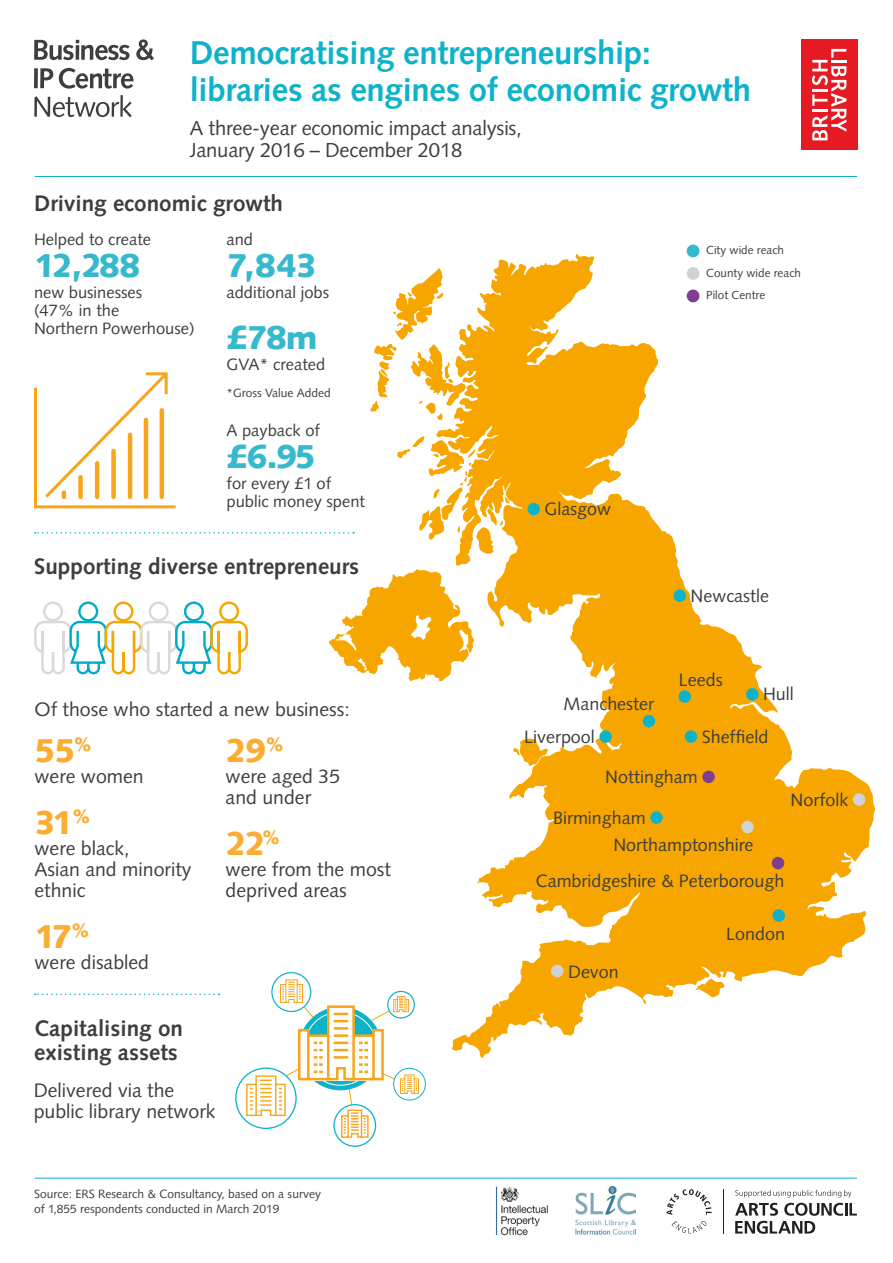
<style>
.page{position:relative;width:893px;height:1263px;background:#fff}
.page>*{position:absolute;margin:0;border:0;box-sizing:border-box;transform-origin:0 0}
.t1{font:700 33px/36px "Syntax";letter-spacing:-.01em;color:#0eb3c9}
.t2{font:900 33px "Syntax";letter-spacing:-.055em;color:#36b9cd}
.t3{font:900 33px "Syntax";letter-spacing:-.08em;color:#fbad33}
.t4{font:700 22.5px/24px "Syntax";color:#3e3e3f}
.t5{font:20.25px/22.5px "Syntax";letter-spacing:-.01em;color:#3e3e3f}
.t6{font:19.5px/21px "Syntax";color:#3e3e3f}
.t7{font:17.85px "Syntax";color:#3e3e3f}
.t8{font:16.5px/18px "Syntax";color:#3e3e3f}
.t9{font:12px/15px "Syntax";color:#3e3e3f}
.t10{font:11.7px "Syntax";color:#3e3e3f}
</style>
<div class="page">
<svg style="left:436px;top:253px;width:439px;height:805px"></svg>
<svg style="left:695px;top:979px;width:29px;height:18px"></svg>
<svg style="left:513px;top:738px;width:36px;height:28px"></svg>
<svg style="left:397px;top:436px;width:112px;height:118px"></svg>
<svg style="left:370px;top:268px;width:96px;height:152px"></svg>
<svg style="left:329px;top:569px;width:146px;height:113px"></svg>
<div style="left:527px;top:503px;width:13px;height:12px;background:#0eb3c9;border-radius:50%"></div>
<div style="left:673px;top:589px;width:13px;height:13px;background:#0eb3c9;border-radius:50%"></div>
<div style="left:746px;top:688px;width:12px;height:13px;background:#0eb3c9;border-radius:50%"></div>
<div style="left:678px;top:690px;width:13px;height:13px;background:#0eb3c9;border-radius:50%"></div>
<div style="left:643px;top:715px;width:12px;height:12px;background:#0eb3c9;border-radius:50%"></div>
<div style="left:599px;top:730px;width:13px;height:13px;background:#0eb3c9;border-radius:50%"></div>
<div style="left:685px;top:730px;width:12px;height:13px;background:#0eb3c9;border-radius:50%"></div>
<div style="left:702px;top:771px;width:13px;height:12px;background:#7f3e92;border-radius:50%"></div>
<div style="left:772px;top:857px;width:12px;height:12px;background:#7f3e92;border-radius:50%"></div>
<div style="left:772px;top:909px;width:13px;height:13px;background:#0eb3c9;border-radius:50%"></div>
<div style="left:650px;top:811px;width:13px;height:13px;background:#0eb3c9;border-radius:50%"></div>
<div style="left:551px;top:965px;width:13px;height:12px;background:#d1d2d4;border-radius:50%"></div>
<div style="left:741px;top:821px;width:13px;height:12px;background:#d1d2d4;border-radius:50%"></div>
<div style="left:853px;top:793px;width:12px;height:13px;background:#d1d2d4;border-radius:50%"></div>
<div style="left:393px;top:1068px;width:33px;height:32px;border:1px solid #0eb3c9;border-radius:50%"></div>
<img style="left:478px;top:1177px;width:88px;height:59px">
<svg style="left:34px;top:40px;width:96px;height:20px"></svg>
<svg style="left:136px;top:39px;width:18px;height:21px"></svg>
<svg style="left:34px;top:68px;width:4px;height:20px"></svg>
<svg style="left:40px;top:68px;width:13px;height:20px"></svg>
<svg style="left:59px;top:68px;width:75px;height:21px"></svg>
<svg style="left:34px;top:95px;width:98px;height:22px"></svg>
<div style="left:801px;top:39px;width:57px;height:111px;background:#e51a23"></div>
<svg style="left:812px;top:49px;width:34px;height:91px"></svg>
<svg style="left:735px;top:1203px;width:122px;height:31px"></svg>
<svg style="left:735px;top:1190px;width:116px;height:7px"></svg>
<svg style="left:667px;top:1189px;width:45px;height:44px"></svg>
<hr style="left:723px;top:1189px;width:1px;height:44px;background:#231f20">
<img style="left:575px;top:1186px;width:61px;height:49px">
<svg style="left:35px;top:532px;width:319px;height:2px"></svg>
<svg style="left:35px;top:993px;width:185px;height:2px"></svg>
<hr style="left:35px;top:176px;width:822px;height:1px;background:#0eb3c9">
<hr style="left:35px;top:1178px;width:822px;height:1px;background:#0eb3c9">
<svg style="left:34px;top:372px;width:142px;height:137px"></svg>
<svg style="left:34px;top:601px;width:214px;height:74px"></svg>
<div style="left:687px;top:267px;width:12px;height:13px;background:#d1d2d4;border-radius:50%"></div>
<div style="left:687px;top:245px;width:12px;height:12px;background:#36b9cd;border-radius:50%"></div>
<div style="left:687px;top:290px;width:12px;height:12px;background:#7f3e92;border-radius:50%"></div>
<svg style="left:245px;top:979px;width:174px;height:159px"></svg>
<div style="left:271px;top:972px;width:40px;height:40px;border:1px solid #0eb3c9;border-radius:50%"></div>
<div style="left:387px;top:991px;width:28px;height:27px;border:1px solid #0eb3c9;border-radius:50%"></div>
<div style="left:333px;top:1104px;width:43px;height:43px;border:1px solid #0eb3c9;border-radius:50%"></div>
<div style="left:235px;top:1067px;width:62px;height:62px;border:1px solid #0eb3c9;border-radius:50%"></div>
<p class="t1" style="left:190px;top:35px;width:563px">Democratising entrepreneurship: libraries as engines of economic growth</p>
<p class="t5" style="left:190px;top:117px;width:334px">A three-year economic impact analysis,<br>January 2016 – December 2018</p>
<p class="t4" style="left:34px;top:191px;width:250px">Driving economic growth</p>
<p class="t8" style="left:34px;top:231px;width:119px">Helped to create</p>
<p class="t2" style="left:34px;top:246px;width:108px">12,288</p>
<p class="t8" style="left:34px;top:283px;width:162px">new businesses<br>(47% in the<br>Northern Powerhouse)</p>
<p class="t8" style="left:227px;top:231px;width:28px">and</p>
<p class="t2" style="left:227px;top:246px;width:92px">7,843</p>
<p class="t8" style="left:227px;top:283px;width:104px">additional jobs</p>
<p class="t2" style="left:227px;top:318px;width:92px">£78m</p>
<p class="t8" style="left:227px;top:355px;width:100px">GVA* created</p>
<p class="t9" style="left:227px;top:385px;width:106px">*Gross Value Added</p>
<p class="t8" style="left:227px;top:421px;width:95px">A payback of</p>
<p class="t2" style="left:227px;top:436px;width:91px">£6.95</p>
<p class="t8" style="left:227px;top:474px;width:140px">for every £1 of public money spent</p>
<p class="t4" style="left:34px;top:555px;width:327px">Supporting diverse entrepreneurs</p>
<p class="t6" style="left:34px;top:699px;width:317px">Of those who started a new business:</p>
<p class="t3" style="left:34px;top:731px;width:58px">55<sup>%</sup></p>
<p class="t6" style="left:34px;top:766px;width:111px">were women</p>
<p class="t3" style="left:34px;top:803px;width:57px">31<sup>%</sup></p>
<p class="t6" style="left:34px;top:838px;width:159px">were black,<br>Asian and minority ethnic</p>
<p class="t3" style="left:34px;top:917px;width:56px">17<sup>%</sup></p>
<p class="t6" style="left:34px;top:952px;width:116px">were disabled</p>
<p class="t3" style="left:226px;top:731px;width:59px">29<sup>%</sup></p>
<p class="t6" style="left:226px;top:766px;width:116px">were aged 35 and under</p>
<p class="t3" style="left:226px;top:824px;width:55px">22<sup>%</sup></p>
<p class="t6" style="left:226px;top:859px;width:167px">were from the most deprived areas</p>
<p class="t4" style="left:34px;top:1016px;width:150px">Capitalising on existing assets</p>
<p class="t6" style="left:34px;top:1080px;width:184px">Delivered via the public library network</p>
<p class="t9" style="left:34px;top:1187px;width:288px">Source: ERS Research &amp; Consultancy, based on a survey of 1,855 respondents conducted in March 2019</p>
<p class="t7" style="left:544px;top:498px;width:68px">Glasgow</p>
<p class="t10" style="left:706px;top:243px;width:79px">City wide reach</p>
<p class="t10" style="left:706px;top:288px;width:61px">Pilot Centre</p>
<p class="t10" style="left:706px;top:266px;width:96px">County wide reach</p>
<p class="t7" style="left:690px;top:586px;width:80px">Newcastle</p>
<p class="t7" style="left:679px;top:669px;width:45px">Leeds</p>
<p class="t7" style="left:763px;top:684px;width:32px">Hull</p>
<p class="t7" style="left:564px;top:694px;width:92px">Manchester</p>
<p class="t7" style="left:524px;top:726px;width:72px">Liverpool</p>
<p class="t7" style="left:702px;top:726px;width:68px">Sheffield</p>
<p class="t7" style="left:605px;top:766px;width:94px">Nottingham</p>
<p class="t7" style="left:553px;top:807px;width:94px">Birmingham</p>
<p class="t7" style="left:613px;top:834px;width:142px">Northamptonshire</p>
<p class="t7" style="left:791px;top:789px;width:59px">Norfolk</p>
<p class="t7" style="left:536px;top:870px;width:250px">Cambridgeshire &amp; Peterborough</p>
<p class="t7" style="left:568px;top:961px;width:52px">Devon</p>
<p class="t7" style="left:726px;top:923px;width:60px">London</p>
</div>
